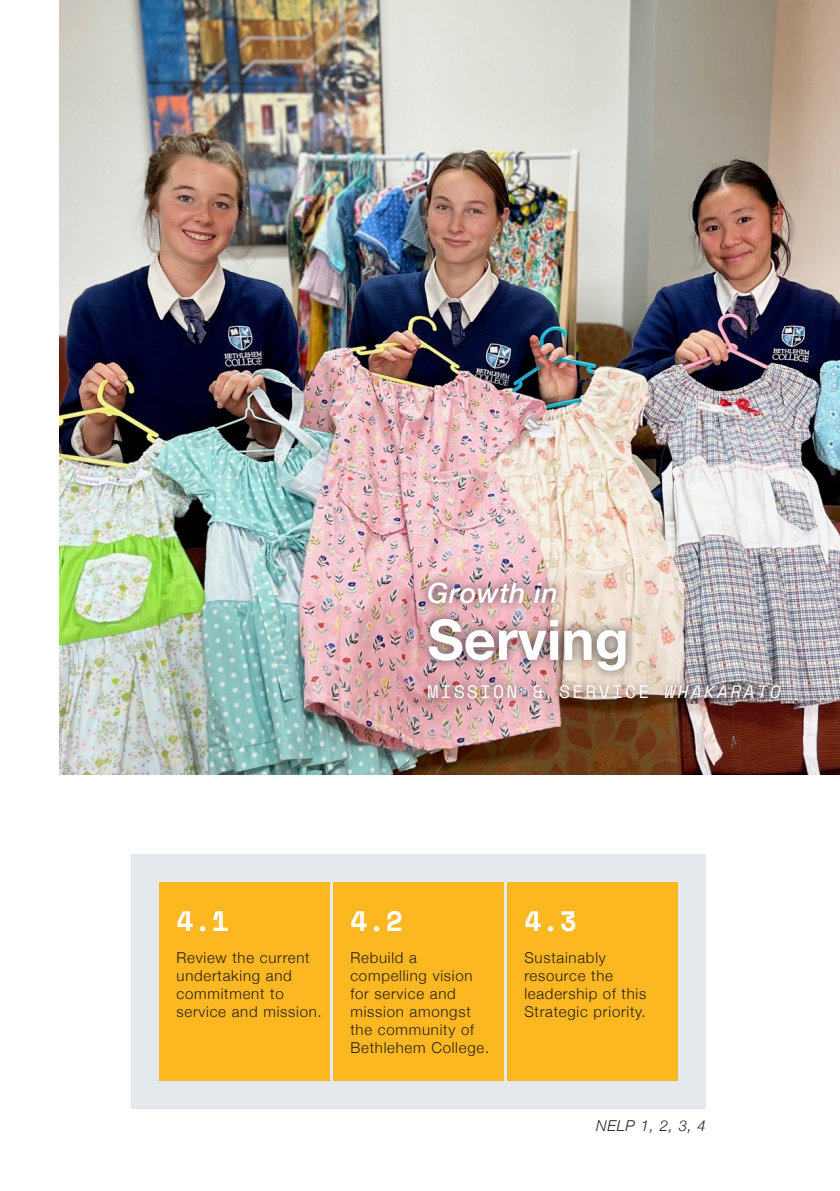
<style>
.page{position:relative;width:840px;height:1191px;background:#fff}
.page>*{position:absolute;margin:0;border:0;box-sizing:border-box;transform-origin:0 0}
.INTRO_TEXT_2020{font:700 56px "Helvetica Neue";color:#fff}
.INTRO_TEXT_2020-2{font:700 28px "Space Mono";color:#fff}
.INTRO_TEXT_2020-3{font:italic 500 28px "Helvetica Neue";letter-spacing:.02em;color:#fff}
.INTRO_TEXT_2020-4{font:18px "Space Mono";letter-spacing:.12em;color:#fff}
.INTRO_TEXT_2020-5{font:300 15px/18px "Helvetica Neue";letter-spacing:.05em;color:#231f20}
.INTRO_TEXT_2020-6{font:italic 300 15px "Helvetica Neue";color:#231f20}
.s1{font-style:italic}
</style>
<div class="page">
<div style="left:131px;top:854px;width:574px;height:254px;background:#e3e9ec"></div>
<div style="left:159px;top:882px;width:170px;height:198px;background:#fdb721"></div>
<div style="left:333px;top:882px;width:170px;height:198px;background:#fdb721"></div>
<div style="left:507px;top:882px;width:170px;height:198px;background:#fdb721"></div>
<img style="left:60px;top:0;width:779px;height:774px">
<div style="left:417px;top:572px;width:373px;height:136px;background:#231f20;opacity:.75"></div>
<p class="INTRO_TEXT_2020-3" style="left:427px;top:569px;width:132px">Growth in</p>
<p class="INTRO_TEXT_2020" style="left:427px;top:596px;width:203px">Serving</p>
<p class="INTRO_TEXT_2020-4" style="left:427px;top:678px;width:355px">MISSION &amp; SERVICE <span class="s1">WHAKARATO</span></p>
<p class="INTRO_TEXT_2020-2" style="left:176px;top:899px;width:54px">4.1</p>
<p class="INTRO_TEXT_2020-5" style="left:176px;top:947px;width:147px">Review the current undertaking and commitment to service and mission.</p>
<p class="INTRO_TEXT_2020-2" style="left:350px;top:899px;width:54px">4.2</p>
<p class="INTRO_TEXT_2020-5" style="left:350px;top:947px;width:140px">Rebuild a compelling vision for service and mission amongst the community of<br>Bethlehem College.</p>
<p class="INTRO_TEXT_2020-2" style="left:524px;top:899px;width:54px">4.3</p>
<p class="INTRO_TEXT_2020-5" style="left:524px;top:947px;width:123px">Sustainably resource the leadership of this<br>Strategic priority.</p>
<p class="INTRO_TEXT_2020-6" style="left:595px;top:1113px;width:111px">NELP 1, 2, 3, 4</p>
</div>
